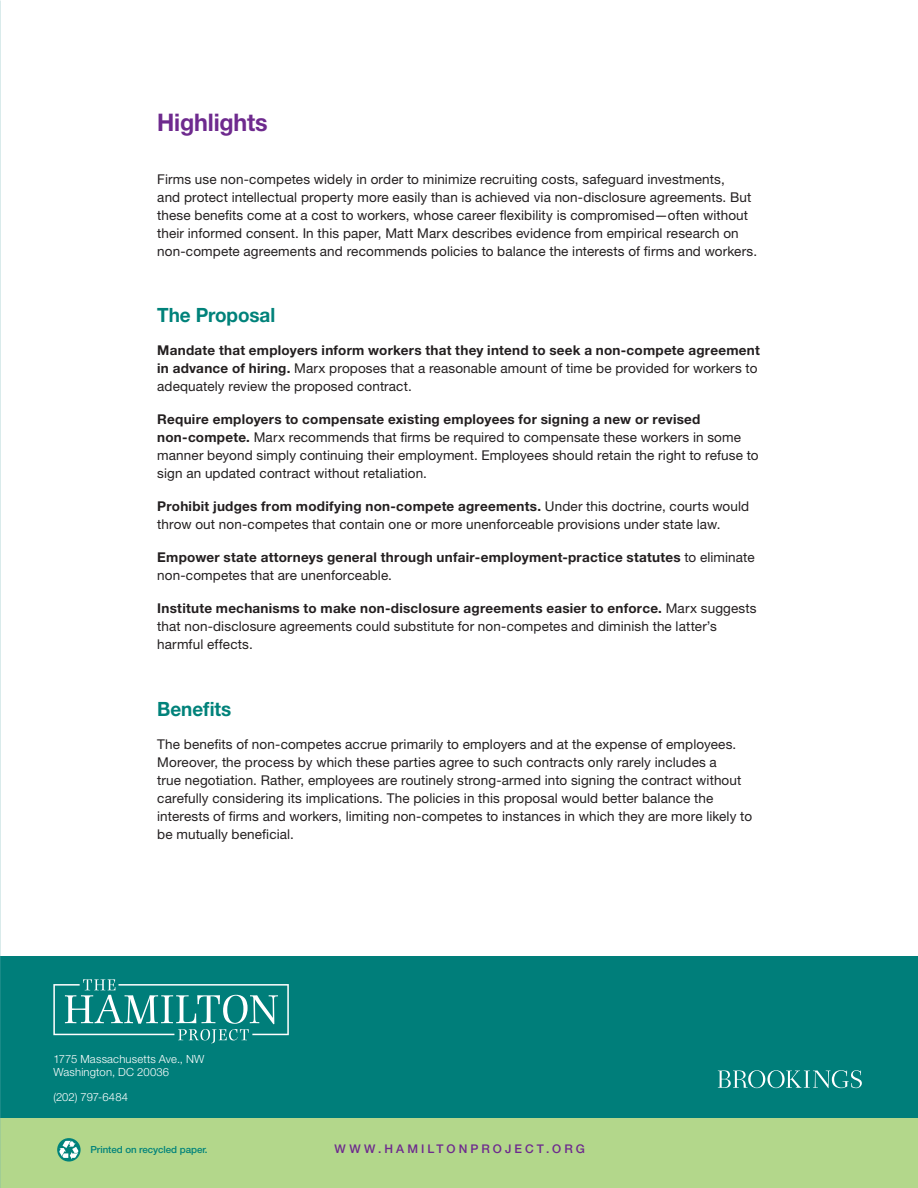
<style>
.page{position:relative;width:918px;height:1188px;background:#fff}
.page>*{position:absolute;margin:0;border:0;box-sizing:border-box;transform-origin:0 0}
.t1{font:700 24.3px "Helvetica Neue LT Std";letter-spacing:-.005em;color:#6e2a8e;scale:.96 1}
.t2{font:700 19.65px "Helvetica Neue LT Std";letter-spacing:-.005em;color:#00827a;scale:.96 1}
.t3{font:13.5px/18px "Helvetica Neue LT Std";letter-spacing:.01em;color:#231f20}
.t4{font:700 13.5px/18px "Helvetica Neue LT Std";letter-spacing:.02em;color:#231f20}
.t5{font:500 12px "Helvetica Neue LT Std";letter-spacing:.255em;color:#6e2a8e}
.t6{font:300 11.25px/13.5px "Helvetica Neue LT Std";letter-spacing:.015em;color:#fff}
.t7{font:500 9.75px "Helvetica Neue LT Std";letter-spacing:-.005em;color:#00827a}
.s1{font-weight:700}
.s2{font-weight:400}
</style>
<div class="page">
<div style="left:0;top:956px;width:918px;height:162px;background:#007e7a"></div>
<div style="left:0;top:1118px;width:918px;height:70px;background:#b3d78b"></div>
<svg style="left:53px;top:979px;width:236px;height:64px"></svg>
<svg style="left:718px;top:1070px;width:144px;height:18px"></svg>
<svg style="left:57px;top:1138px;width:24px;height:24px"></svg>
<svg style="left:59px;top:1141px;width:19px;height:19px"></svg>
<h1 class="t1" style="left:157px;top:107px;width:117px">Highlights</h1>
<p class="t3" style="left:157px;top:170px;width:601px">Firms use non-competes widely in order to minimize recruiting costs, safeguard investments,<br>and protect intellectual property more easily than is achieved via non-disclosure agreements. But these benefits come at a cost to workers, whose career flexibility is compromised—often without their informed consent. In this paper, Matt Marx describes evidence from empirical research on non-compete agreements and recommends policies to balance the interests of firms and workers.</p>
<h2 class="t2" style="left:157px;top:303px;width:124px">The Proposal</h2>
<p class="t3" style="left:157px;top:341px;width:604px"><span class="s1">Mandate that employers inform workers that they intend to seek a non-compete agreement in advance of hiring.</span> Marx proposes that a reasonable amount of time be provided for workers to adequately review the proposed contract.</p>
<p class="t3" style="left:157px;top:410px;width:603px"><span class="s1">Require employers to compensate existing employees for signing a new or revised non‑compete.</span> Marx recommends that firms be required to compensate these workers in some manner beyond simply continuing their employment. Employees should retain the right to refuse to sign an updated contract without retaliation.</p>
<p class="t3" style="left:157px;top:497px;width:593px"><span class="s1">Prohibit judges from modifying non-compete agreements.</span> Under this doctrine, courts would throw out non-competes that contain one or more unenforceable provisions under state law.</p>
<p class="t4" style="left:157px;top:548px;width:599px">Empower state attorneys general through unfair-employment-practice statutes <span class="s2">to eliminate non-competes that are unenforceable.</span></p>
<p class="t3" style="left:157px;top:599px;width:601px"><span class="s1">Institute mechanisms to make non-disclosure agreements easier to enforce.</span> Marx suggests that non-disclosure agreements could substitute for non-competes and diminish the latter’s harmful effects.</p>
<h2 class="t2" style="left:157px;top:697px;width:79px">Benefits</h2>
<p class="t3" style="left:157px;top:735px;width:596px">The benefits of non-competes accrue primarily to employers and at the expense of employees.<br>Moreover, the process by which these parties agree to such contracts only rarely includes a<br>true negotiation. Rather, employees are routinely strong-armed into signing the contract without carefully considering its implications. The policies in this proposal would better balance the interests of firms and workers, limiting non-competes to instances in which they are more likely to be mutually beneficial.</p>
<p class="t6" style="left:53px;top:1052px;width:152px">1775 Massachusetts Ave., NW<br>Washington, DC 20036</p>
<p class="t6" style="left:53px;top:1090px;width:76px">(202) 797-6484</p>
<p class="t7" style="left:91px;top:1144px;width:119px">Printed on recycled paper.</p>
<p class="t5" style="left:335px;top:1142px;width:252px">WWW.HAMILTONPROJECT.ORG</p>
</div>
